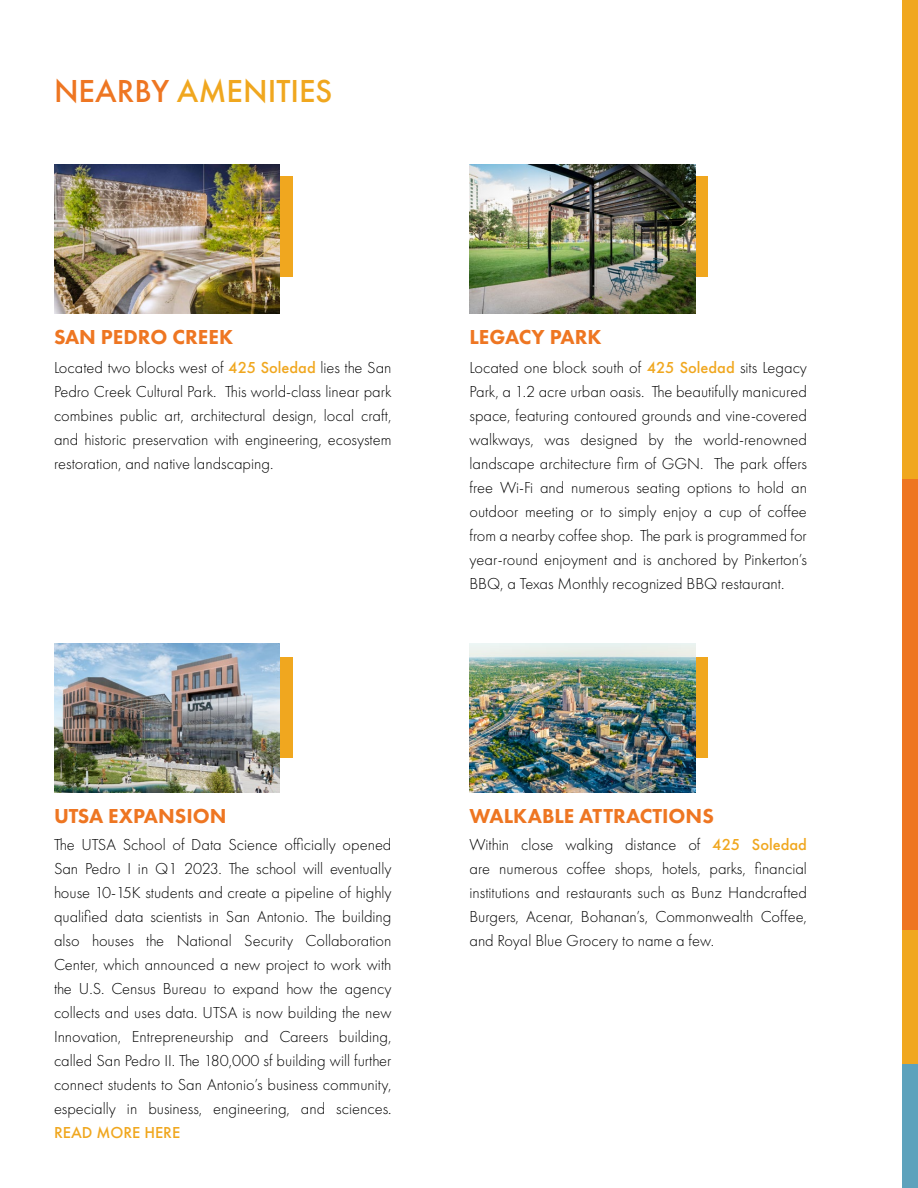
<style>
.page{position:relative;width:918px;height:1188px;background:#fff}
.page>*{position:absolute;margin:0;border:0;box-sizing:border-box;transform-origin:0 0}
.t1{font:500 33px "Futura PT";color:#f0a71f}
.t2{font:800 21px "Futura PT";color:#ee7622}
.t3{font:300 16.5px/24px "Futura PT";color:#000;text-align:justify}
.t4{font:500 16.5px "Futura PT";color:#f0a71f}
.s1{color:#ee7622}
.s2{font-weight:500;color:#f0a71f}
</style>
<div class="page">
<div style="left:191px;top:176px;width:102px;height:100px;background:#f0a71f"></div>
<img style="left:54px;top:165px;width:226px;height:149px">
<div style="left:191px;top:657px;width:102px;height:101px;background:#f0a71f"></div>
<img style="left:54px;top:643px;width:226px;height:149px">
<div style="left:607px;top:176px;width:101px;height:100px;background:#f0a71f"></div>
<img style="left:470px;top:165px;width:225px;height:149px">
<div style="left:607px;top:657px;width:101px;height:101px;background:#f0a71f"></div>
<img style="left:470px;top:643px;width:225px;height:149px">
<div style="left:903px;top:0;width:15px;height:1078px;background:#f0a71f"></div>
<div style="left:903px;top:480px;width:15px;height:450px;background:#ee7622"></div>
<div style="left:903px;top:1065px;width:15px;height:123px;background:#5da2bc"></div>
<h1 class="t1" style="left:54px;top:71px;width:280px"><span class="s1">NEARBY</span> AMENITIES</h1>
<p class="t2" style="left:54px;top:324px;width:181px">SAN PEDRO CREEK</p>
<p class="t3" style="left:54px;top:356px;width:339px">Located two blocks west of <span class="s2">425 Soledad</span> lies the San Pedro Creek Cultural Park. This world-class linear park combines public art, architectural design, local craft, and historic preservation with engineering, ecosystem restoration, and native landscaping.</p>
<p class="t2" style="left:470px;top:324px;width:134px">LEGACY PARK</p>
<p class="t3" style="left:470px;top:356px;width:339px">Located one block south of <span class="s2">425 Soledad</span> sits Legacy Park, a 1.2 acre urban oasis. The beautifully manicured space, featuring contoured grounds and vine-covered walkways, was designed by the world-renowned landscape architecture firm of GGN. The park offers free Wi-Fi and numerous seating options to hold an outdoor meeting or to simply enjoy a cup of coffee from a nearby coffee shop. The park is programmed for year-round enjoyment and is anchored by Pinkerton’s BBQ, a Texas Monthly recognized BBQ restaurant.</p>
<p class="t2" style="left:54px;top:803px;width:174px">UTSA EXPANSION</p>
<p class="t3" style="left:54px;top:832px;width:339px">The UTSA School of Data Science officially opened San Pedro I in Q1 2023. The school will eventually house 10-15K students and create a pipeline of highly qualified data scientists in San Antonio. The building also houses the National Security Collaboration Center, which announced a new project to work with the U.S. Census Bureau to expand how the agency collects and uses data. UTSA is now building the new Innovation, Entrepreneurship and Careers building, called San Pedro II. The 180,000 sf building will further connect students to San Antonio’s business community, especially in business, engineering, and sciences.</p>
<p class="t4" style="left:54px;top:1122px;width:128px">READ MORE HERE</p>
<p class="t2" style="left:470px;top:803px;width:246px">WALKABLE ATTRACTIONS</p>
<p class="t3" style="left:470px;top:832px;width:339px">Within close walking distance of <span class="s2">425 Soledad </span>are numerous coffee shops, hotels, parks, financial institutions and restaurants such as Bunz Handcrafted Burgers, Acenar, Bohanan’s, Commonwealth Coffee, and Royal Blue Grocery to name a few.</p>
</div>
